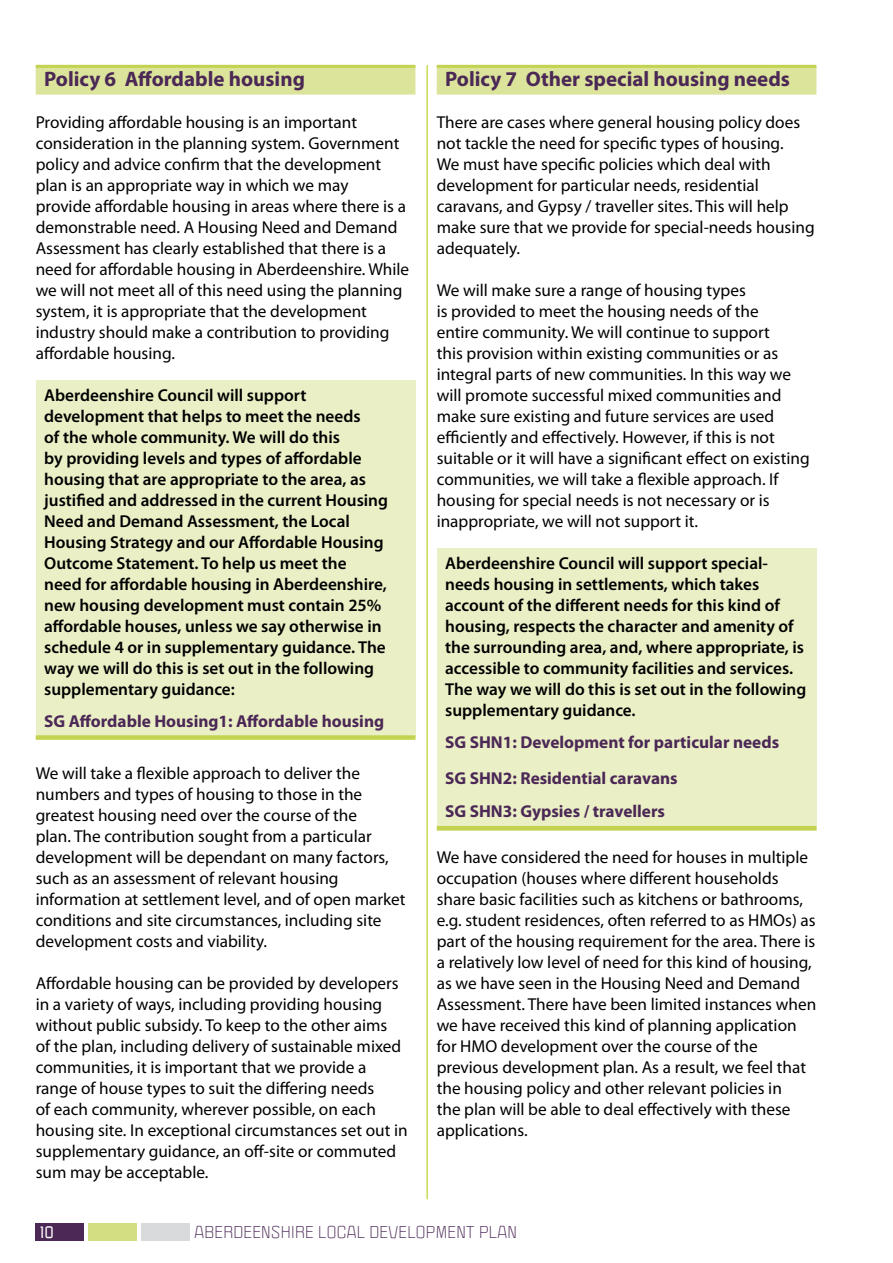
<style>
.page{position:relative;width:893px;height:1263px;background:#fff}
.page>*{position:absolute;margin:0;border:0;box-sizing:border-box;transform-origin:0 0}
.t1{font:700 21px "Myriad Pro";color:#4b2856}
.t2{font:17.25px/21px "Myriad Pro";color:#000}
.t3{font:600 17.25px/21px "Myriad Pro";color:#000}
.t4{font:700 17.25px/35.8px "Myriad Pro";color:#4b2856}
.t5{font:15px "Politica XT";letter-spacing:.025em;color:#4b2856}
.t6{font:700 15px "Politica XT";color:#fff}
</style>
<div class="page">
<div style="left:36px;top:1224px;width:48px;height:17px;background:#4b2856"></div>
<div style="left:89px;top:1224px;width:48px;height:17px;background:#d3de82"></div>
<div style="left:142px;top:1224px;width:48px;height:17px;background:#d9dadb"></div>
<hr style="left:427px;top:65px;width:1px;height:1134px;background:#b1c800">
<div style="left:437px;top:548px;width:379px;height:283px;background:#eaefc5"></div>
<div style="left:36px;top:380px;width:379px;height:357px;background:#eaefc5"></div>
<div style="left:36px;top:66px;width:379px;height:29px;background:#dbe49a"></div>
<hr style="left:36px;top:65px;width:379px;height:3px;background:#c3d34f">
<div style="left:36px;top:735px;width:379px;height:5px;background:#c3d34f"></div>
<div style="left:437px;top:66px;width:379px;height:29px;background:#dbe49a"></div>
<hr style="left:437px;top:65px;width:379px;height:3px;background:#c3d34f">
<hr style="left:437px;top:826px;width:379px;height:4px;background:#c3d34f">
<p class="t1" style="left:44px;top:65px;width:262px">Policy 6 Affordable housing</p>
<p class="t2" style="left:36px;top:112px;width:375px">Providing affordable housing is an important consideration in the planning system. Government policy and advice confirm that the development plan is an appropriate way in which we may<br>provide affordable housing in areas where there is a demonstrable need. A Housing Need and Demand Assessment has clearly established that there is a need for affordable housing in Aberdeenshire. While we will not meet all of this need using the planning system, it is appropriate that the development industry should make a contribution to providing affordable housing.</p>
<p class="t3" style="left:44px;top:384px;width:345px">Aberdeenshire Council will support development that helps to meet the needs<br>of the whole community. We will do this<br>by providing levels and types of affordable housing that are appropriate to the area, as justified and addressed in the current Housing Need and Demand Assessment, the Local Housing Strategy and our Affordable Housing Outcome Statement. To help us meet the need for affordable housing in Aberdeenshire, new housing development must contain 25% affordable houses, unless we say otherwise in schedule 4 or in supplementary guidance. The way we will do this is set out in the following supplementary guidance:</p>
<p class="t4" style="left:44px;top:702px;width:341px">SG Affordable Housing1: Affordable housing</p>
<p class="t2" style="left:36px;top:762px;width:371px">We will take a flexible approach to deliver the numbers and types of housing to those in the greatest housing need over the course of the<br>plan. The contribution sought from a particular development will be dependant on many factors, such as an assessment of relevant housing information at settlement level, and of open market conditions and site circumstances, including site development costs and viability.</p>
<p class="t2" style="left:36px;top:972px;width:374px">Affordable housing can be provided by developers in a variety of ways, including providing housing without public subsidy. To keep to the other aims<br>of the plan, including delivery of sustainable mixed communities, it is important that we provide a range of house types to suit the differing needs<br>of each community, wherever possible, on each housing site. In exceptional circumstances set out in supplementary guidance, an off-site or commuted sum may be acceptable.</p>
<p class="t1" style="left:445px;top:65px;width:346px">Policy 7 Other special housing needs</p>
<p class="t2" style="left:437px;top:112px;width:379px">There are cases where general housing policy does not tackle the need for specific types of housing.<br>We must have specific policies which deal with development for particular needs, residential caravans, and Gypsy / traveller sites. This will help make sure that we provide for special-needs housing adequately.</p>
<p class="t2" style="left:437px;top:279px;width:374px">We will make sure a range of housing types<br>is provided to meet the housing needs of the<br>entire community. We will continue to support<br>this provision within existing communities or as integral parts of new communities. In this way we will promote successful mixed communities and make sure existing and future services are used efficiently and effectively. However, if this is not suitable or it will have a significant effect on existing communities, we will take a flexible approach. If housing for special needs is not necessary or is inappropriate, we will not support it.</p>
<p class="t3" style="left:445px;top:552px;width:363px">Aberdeenshire Council will support special&shy;needs housing in settlements, which takes account of the different needs for this kind of housing, respects the character and amenity of the surrounding area, and, where appropriate, is accessible to community facilities and services.<br>The way we will do this is set out in the following supplementary guidance.</p>
<p class="t4" style="left:445px;top:723px;width:335px">SG SHN1: Development for particular needs<br>SG SHN2: Residential caravans</p>
<p class="t4" style="left:445px;top:793px;width:221px">SG SHN3: Gypsies / travellers</p>
<p class="t2" style="left:437px;top:846px;width:381px">We have considered the need for houses in multiple occupation (houses where different households share basic facilities such as kitchens or bathrooms, e.g. student residences, often referred to as HMOs) as part of the housing requirement for the area. There is a relatively low level of need for this kind of housing, as we have seen in the Housing Need and Demand Assessment. There have been limited instances when we have received this kind of planning application for HMO development over the course of the previous development plan. As a result, we feel that the housing policy and other relevant policies in<br>the plan will be able to deal effectively with these applications.</p>
<p class="t6" style="left:39px;top:1222px;width:16px">10</p>
<p class="t5" style="left:194px;top:1223px;width:324px">ABERDEENSHIRE LOCAL DEVELOPMENT PLAN</p>
</div>
